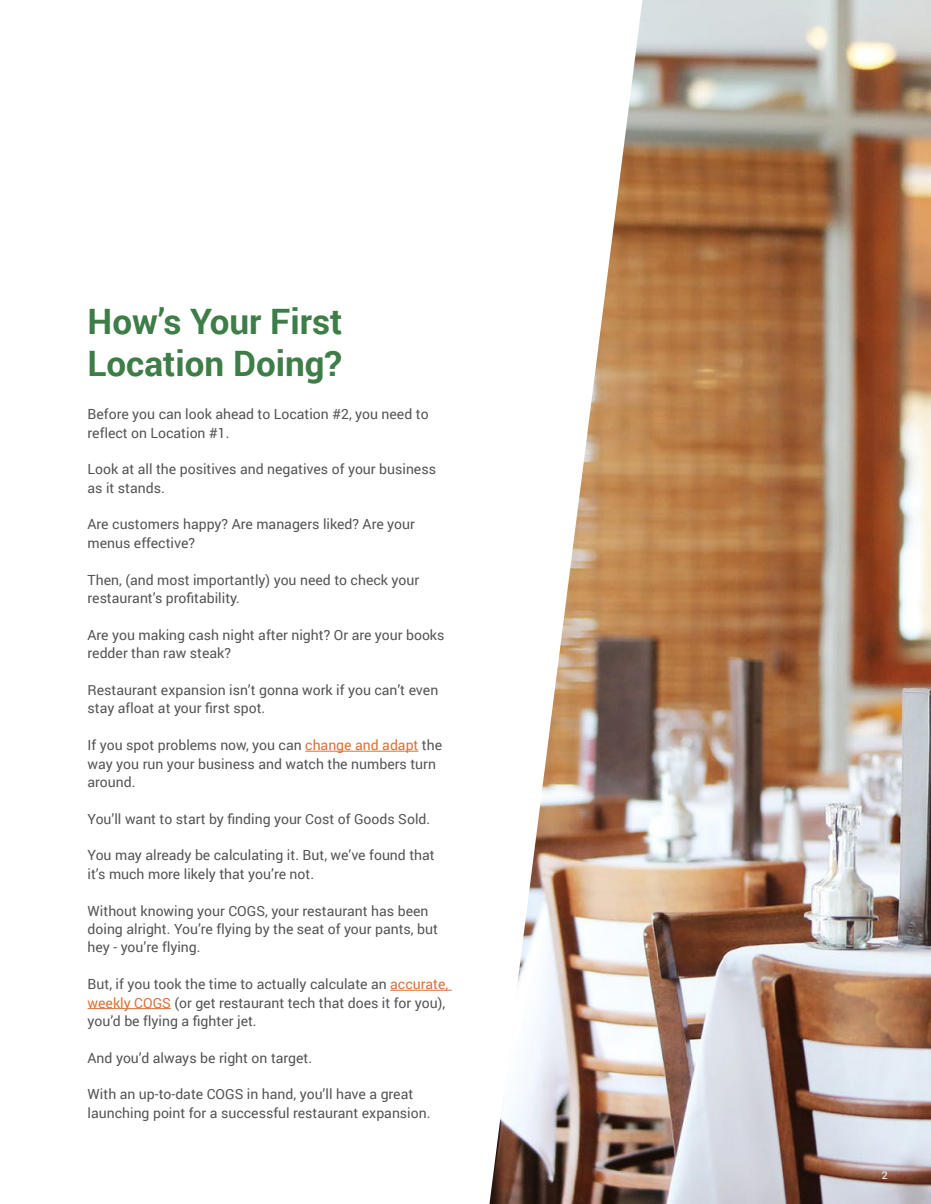
<style>
.page{position:relative;width:931px;height:1204px;background:#fff}
.page>*{position:absolute;margin:0;border:0;box-sizing:border-box;transform-origin:0 0}
.t1{font:700 35px/42px "Roboto";color:#3e7d47}
.t2{font:14px/18.4px "Roboto";color:#555}
.t3{font:10.5px "Roboto";color:#fff}
.s1{color:#d87238}
</style>
<div class="page">
<hr style="left:305px;top:750px;width:113px;height:1px;background:#d87238">
<hr style="left:390px;top:989px;width:61px;height:1px;background:#d87238">
<hr style="left:88px;top:1008px;width:83px;height:1px;background:#d87238">
<img style="left:489px;top:0;width:441px;height:1203px">
<h1 class="t1" style="left:88px;top:298px;width:256px">How’s Your First<br>Location Doing?</h1>
<p class="t2" style="left:88px;top:404px;width:342px">Before you can look ahead to Location #2, you need to reflect on Location #1.</p>
<p class="t2" style="left:88px;top:459px;width:350px">Look at all the positives and negatives of your business as it stands.</p>
<p class="t2" style="left:88px;top:514px;width:329px">Are customers happy? Are managers liked? Are your menus effective?</p>
<p class="t2" style="left:88px;top:570px;width:333px">Then, (and most importantly) you need to check your restaurant’s profitability.</p>
<p class="t2" style="left:88px;top:625px;width:358px">Are you making cash night after night? Or are your books redder than raw steak?</p>
<p class="t2" style="left:88px;top:680px;width:352px">Restaurant expansion isn’t gonna work if you can’t even stay afloat at your first spot.</p>
<p class="t2" style="left:88px;top:735px;width:356px">If you spot problems now, you can <span class="s1">change and adapt</span> the way you run your business and watch the numbers turn around.</p>
<p class="t2" style="left:88px;top:808px;width:344px">You’ll want to start by finding your Cost of Goods Sold.</p>
<p class="t2" style="left:88px;top:845px;width:348px">You may already be calculating it. But, we’ve found that it’s much more likely that you’re not.</p>
<p class="t2" style="left:88px;top:900px;width:352px">Without knowing your COGS, your restaurant has been doing alright. You’re flying by the seat of your pants, but hey - you’re flying.</p>
<p class="t2" style="left:88px;top:974px;width:362px">But, if you took the time to actually calculate an <span class="s1">accurate, weekly COGS</span> (or get restaurant tech that does it for you), you’d be flying a fighter jet.</p>
<p class="t2" style="left:88px;top:1047px;width:226px">And you’d always be right on target.</p>
<p class="t2" style="left:88px;top:1084px;width:344px">With an up-to-date COGS in hand, you’ll have a great launching point for a successful restaurant expansion.</p>
<p class="t3" style="left:881px;top:1167px;width:7px">2</p>
</div>
